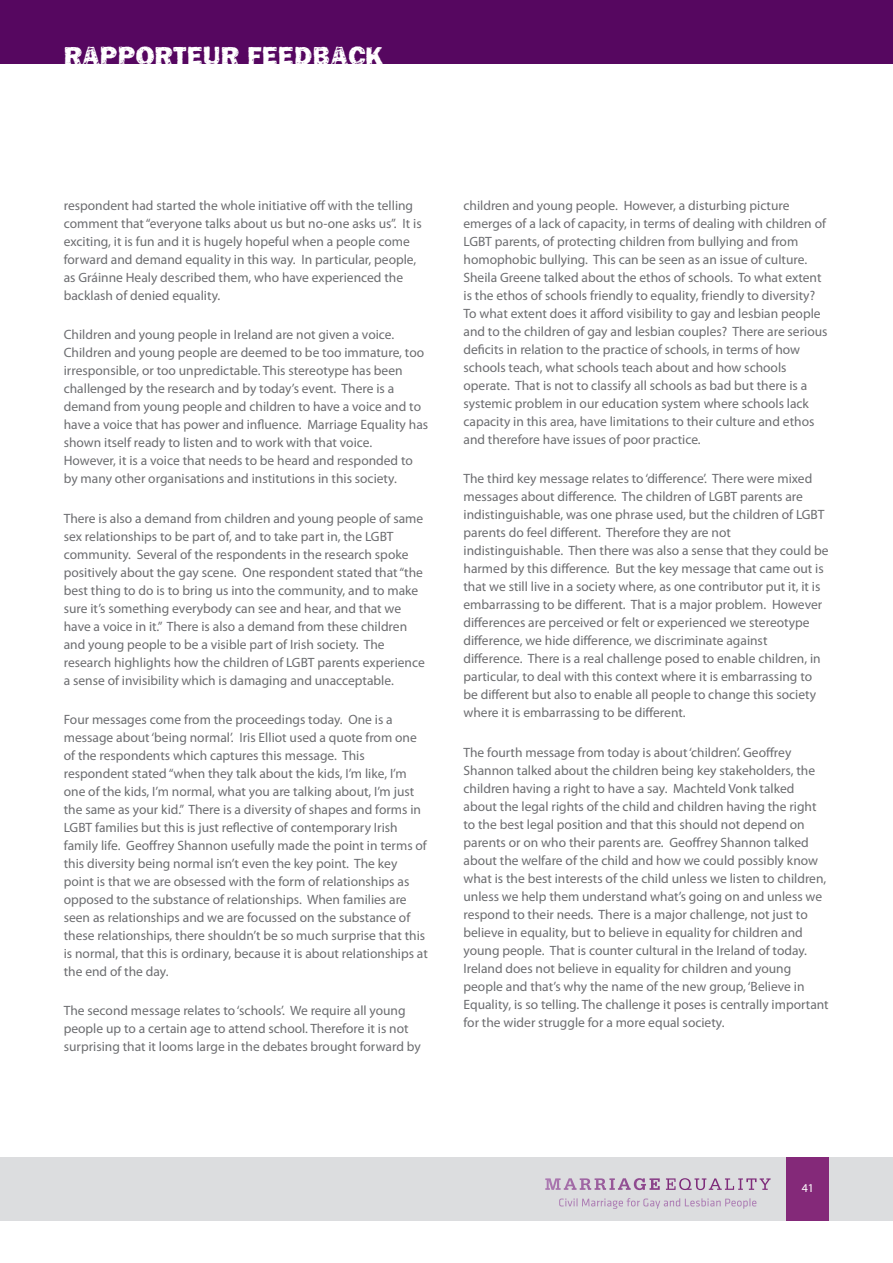
<style>
.page{position:relative;width:893px;height:1263px;background:#fff}
.page>*{position:absolute;margin:0;border:0;box-sizing:border-box;transform-origin:0 0}
.t1{font:27px "Frankie";color:#fff}
.t2{font:13.5px/18px "Myriad Pro";color:#6c6d70}
.t3{font:12px "Myriad Pro";color:#fff}
</style>
<div class="page">
<div style="left:0;top:1157px;width:893px;height:63px;background:#dcdddf"></div>
<div style="left:787px;top:1157px;width:42px;height:63px;background:#842979"></div>
<svg style="left:545px;top:1178px;width:115px;height:12px"></svg>
<svg style="left:666px;top:1178px;width:105px;height:12px"></svg>
<svg style="left:559px;top:1198px;width:197px;height:11px"></svg>
<div style="left:0;top:0;width:893px;height:64px;background:#560760"></div>
<hr style="left:0;top:0;width:1px;height:451px;background:#560760">
<h1 class="t1" style="left:64px;top:40px;width:322px">RAPPORTEUR FEEDBACK</h1>
<p class="t2" style="left:64px;top:198px;width:359px">respondent had started the whole initiative off with the telling comment that“everyone talks about us but no-one asks us”. It is exciting, it is fun and it is hugely hopeful when a people come forward and demand equality in this way. In particular, people, as Gráinne Healy described them, who have experienced the backlash of denied equality.</p>
<p class="t2" style="left:64px;top:327px;width:366px">Children and young people in Ireland are not given a voice.<br>Children and young people are deemed to be too immature, too irresponsible, or too unpredictable. This stereotype has been challenged by the research and by today’s event. There is a demand from young people and children to have a voice and to have a voice that has power and influence. Marriage Equality has shown itself ready to listen and to work with that voice.<br>However, it is a voice that needs to be heard and responded to by many other organisations and institutions in this society.</p>
<p class="t2" style="left:64px;top:510px;width:363px">There is also a demand from children and young people of same sex relationships to be part of, and to take part in, the LGBT community. Several of the respondents in the research spoke positively about the gay scene. One respondent stated that“the best thing to do is to bring us into the community, and to make sure it’s something everybody can see and hear, and that we have a voice in it.” There is also a demand from these children and young people to be a visible part of Irish society. The research highlights how the children of LGBT parents experience a sense of invisibility which is damaging and unacceptable.</p>
<p class="t2" style="left:64px;top:711px;width:366px">Four messages come from the proceedings today. One is a message about‘being normal’. Iris Elliot used a quote from one of the respondents which captures this message. This respondent stated“when they talk about the kids, I’m like, I’m one of the kids, I’m normal, what you are talking about, I’m just the same as your kid.” There is a diversity of shapes and forms in LGBT families but this is just reflective of contemporary Irish family life. Geoffrey Shannon usefully made the point in terms of this diversity being normal isn’t even the key point. The key point is that we are obsessed with the form of relationships as opposed to the substance of relationships. When families are seen as relationships and we are focussed on the substance of these relationships, there shouldn’t be so much surprise that this is normal, that this is ordinary, because it is about relationships at the end of the day.</p>
<p class="t2" style="left:64px;top:1003px;width:358px">The second message relates to‘schools’. We require all young people up to a certain age to attend school. Therefore it is not surprising that it looms large in the debates brought forward by</p>
<p class="t2" style="left:463px;top:198px;width:366px">children and young people. However, a disturbing picture emerges of a lack of capacity, in terms of dealing with children of LGBT parents, of protecting children from bullying and from homophobic bullying. This can be seen as an issue of culture.<br>Sheila Greene talked about the ethos of schools. To what extent is the ethos of schools friendly to equality, friendly to diversity?<br>To what extent does it afford visibility to gay and lesbian people and to the children of gay and lesbian couples? There are serious deficits in relation to the practice of schools, in terms of how schools teach, what schools teach about and how schools operate. That is not to classify all schools as bad but there is a systemic problem in our education system where schools lack capacity in this area, have limitations to their culture and ethos and therefore have issues of poor practice.</p>
<p class="t2" style="left:463px;top:471px;width:367px">The third key message relates to‘difference’. There were mixed messages about difference. The children of LGBT parents are indistinguishable, was one phrase used, but the children of LGBT parents do feel different. Therefore they are not indistinguishable. Then there was also a sense that they could be harmed by this difference. But the key message that came out is that we still live in a society where, as one contributor put it, it is embarrassing to be different. That is a major problem. However differences are perceived or felt or experienced we stereotype difference, we hide difference, we discriminate against difference. There is a real challenge posed to enable children, in particular, to deal with this context where it is embarrassing to be different but also to enable all people to change this society where it is embarrassing to be different.</p>
<p class="t2" style="left:463px;top:744px;width:367px">The fourth message from today is about‘children’. Geoffrey Shannon talked about the children being key stakeholders, the children having a right to have a say. Machteld Vonk talked about the legal rights of the child and children having the right to the best legal position and that this should not depend on parents or on who their parents are. Geoffrey Shannon talked about the welfare of the child and how we could possibly know what is the best interests of the child unless we listen to children, unless we help them understand what’s going on and unless we respond to their needs. There is a major challenge, not just to believe in equality, but to believe in equality for children and young people. That is counter cultural in the Ireland of today.<br>Ireland does not believe in equality for children and young people and that’s why the name of the new group, ‘Believe in Equality, is so telling. The challenge it poses is centrally important for the wider struggle for a more equal society.</p>
<p class="t3" style="left:802px;top:1183px;width:14px">41</p>
</div>
